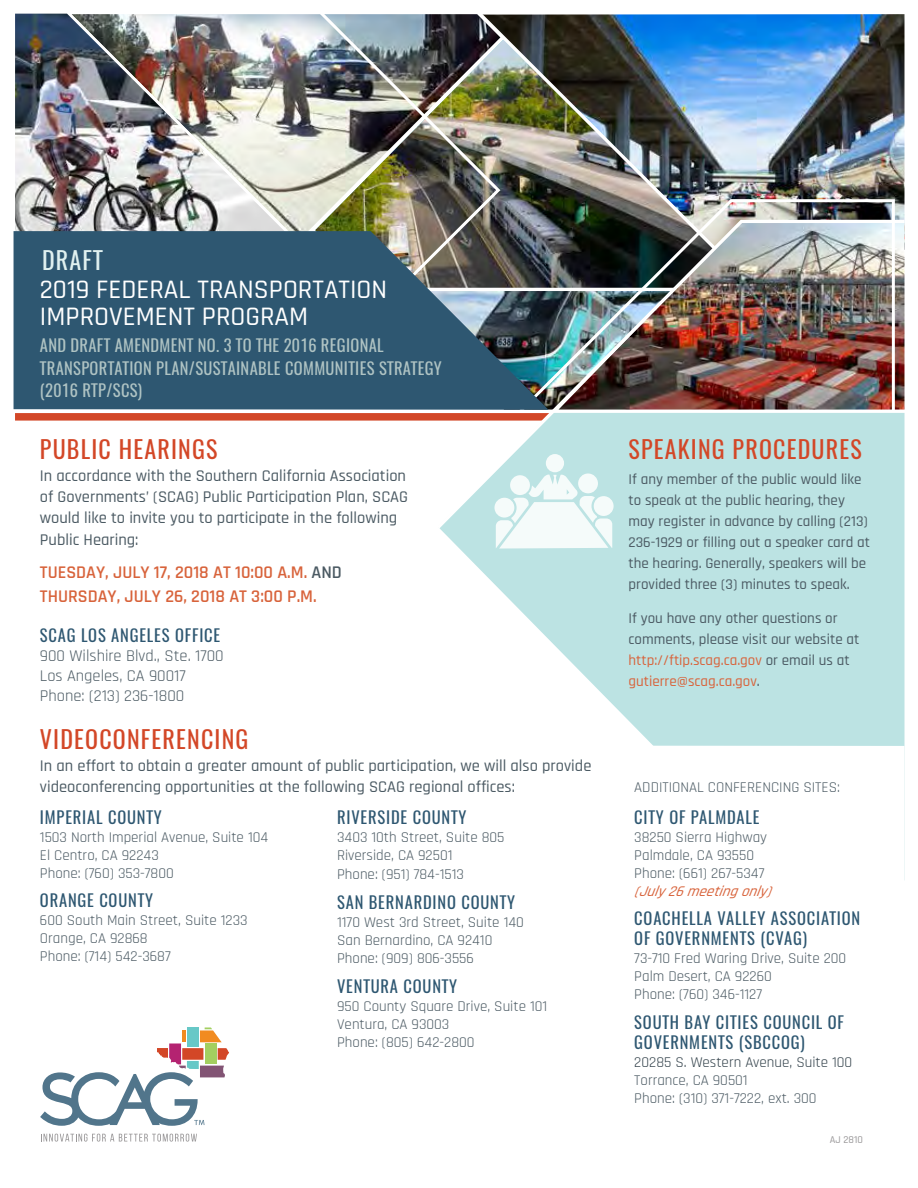
<style>
.page{position:relative;width:918px;height:1188px;background:#fff}
.page>*{position:absolute;margin:0;border:0;box-sizing:border-box;transform-origin:0 0}
.t1{font:500 27px/27px "Rajdhani";color:#fff}
.t2{font:24px "Oswald";letter-spacing:.05em;color:#d34727}
.t3{font:24px "Oswald";letter-spacing:.05em;color:#e0f1f0}
.t4{font:600 18px/23.4px "Rajdhani";color:#d8633b}
.t5{font:500 16.5px/21.5px "Rajdhani";color:#4b5a63}
.t6{font:16.5px/19.8px "Oswald";letter-spacing:.05em;color:#2e5771}
.t7{font:16.5px/22.5px "Oswald";letter-spacing:.02em;color:#afc3c3}
.t8{font:16.5px/19.8px "Rajdhani";color:#4b5a63}
.t9{font:15px/18px "Rajdhani";color:#4b5a63}
.t10{font:500 15px/21px "Rajdhani";color:#4b5a63}
.t11{font:15px "Rajdhani";color:#303f48}
.t12{font:italic 500 15px "Rajdhani";color:#d8633b}
.t13{font:500 10.5px "Rajdhani";color:#9a9899}
.s1{color:#4b5a63}
.s2{color:#d8633b}
</style>
<div class="page">
<img style="left:719px;top:14px;width:185px;height:204px">
<svg style="left:41px;top:1134px;width:156px;height:8px"></svg>
<svg style="left:40px;top:1027px;width:189px;height:99px"></svg>
<img style="left:503px;top:14px;width:216px;height:184px">
<img style="left:503px;top:198px;width:393px;height:20px">
<img style="left:42px;top:13px;width:461px;height:218px">
<img style="left:15px;top:14px;width:270px;height:217px">
<div style="left:14px;top:231px;width:419px;height:179px;background:#2e5771"></div>
<div style="left:15px;top:413px;width:535px;height:8px;background:#d34727"></div>
<svg style="left:443px;top:532px;width:461px;height:214px;fill:#bce3e3"></svg>
<svg style="left:496px;top:532px;width:116px;height:17px"></svg>
<img style="left:433px;top:218px;width:472px;height:314px">
<h2 class="t3" style="left:42px;top:239px;width:62px">DRAFT</h2>
<h1 class="t1" style="left:40px;top:277px;width:349px">2019 FEDERAL TRANSPORTATION<br>IMPROVEMENT PROGRAM</h1>
<p class="t7" style="left:40px;top:333px;width:403px">AND DRAFT AMENDMENT NO. 3 TO THE 2016 REGIONAL<br>TRANSPORTATION PLAN/SUSTAINABLE COMMUNITIES STRATEGY (2016 RTP/SCS)</p>
<h2 class="t2" style="left:40px;top:428px;width:179px">PUBLIC HEARINGS</h2>
<p class="t5" style="left:40px;top:465px;width:370px">In accordance with the Southern California Association of Governments’ (SCAG) Public Participation Plan, SCAG would like to invite you to participate in the following Public Hearing:</p>
<p class="t4" style="left:40px;top:561px;width:303px">TUESDAY, JULY 17, 2018 AT 10:00 A.M. <span class="s1">AND<br></span>THURSDAY, JULY 26, 2018 AT 3:00 P.M.</p>
<p class="t6" style="left:40px;top:623px;width:182px">SCAG LOS ANGELES OFFICE</p>
<p class="t8" style="left:40px;top:647px;width:185px">900 Wilshire Blvd., Ste. 1700<br>Los Angeles, CA 90017<br>Phone: (213) 236-1800</p>
<h2 class="t2" style="left:40px;top:718px;width:210px">VIDEOCONFERENCING</h2>
<p class="t5" style="left:40px;top:755px;width:553px">In an effort to obtain a greater amount of public participation, we will also provide videoconferencing opportunities at the following SCAG regional offices:</p>
<p class="t6" style="left:40px;top:805px;width:123px">IMPERIAL COUNTY</p>
<p class="t9" style="left:40px;top:828px;width:230px">1503 North Imperial Avenue, Suite 104<br>El Centro, CA 92243<br>Phone: (760) 353-7800</p>
<p class="t6" style="left:40px;top:889px;width:115px">ORANGE COUNTY</p>
<p class="t9" style="left:40px;top:912px;width:209px">600 South Main Street, Suite 1233<br>Orange, CA 92868<br>Phone: (714) 542-3687</p>
<p class="t6" style="left:337px;top:805px;width:131px">RIVERSIDE COUNTY</p>
<p class="t9" style="left:337px;top:828px;width:169px">3403 10th Street, Suite 805<br>Riverside, CA 92501</p>
<p class="t9" style="left:337px;top:866px;width:128px">Phone: (951) 784-1513</p>
<p class="t6" style="left:337px;top:891px;width:180px">SAN BERNARDINO COUNTY</p>
<p class="t9" style="left:337px;top:914px;width:188px">1170 West 3rd Street, Suite 140<br>San Bernardino, CA 92410<br>Phone: (909) 806-3556</p>
<p class="t6" style="left:337px;top:975px;width:122px">VENTURA COUNTY</p>
<p class="t9" style="left:337px;top:998px;width:212px">950 County Square Drive, Suite 101<br>Ventura, CA 93003<br>Phone: (805) 642-2800</p>
<h2 class="t2" style="left:629px;top:428px;width:235px">SPEAKING PROCEDURES</h2>
<p class="t10" style="left:629px;top:469px;width:243px">If any member of the public would like to speak at the public hearing, they may register in advance by calling (213)<br>236-1929 or filling out a speaker card at the hearing. Generally, speakers will be provided three (3) minutes to speak.</p>
<p class="t10" style="left:629px;top:608px;width:232px">If you have any other questions or comments, please visit our website at <span class="s2">http://ftip.scag.ca.gov</span> or email us at <span class="s2">gutierre@scag.ca.gov</span>.</p>
<p class="t9" style="left:634px;top:779px;width:207px">ADDITIONAL CONFERENCING SITES:</p>
<p class="t6" style="left:634px;top:805px;width:127px">CITY OF PALMDALE</p>
<p class="t9" style="left:634px;top:828px;width:134px">38250 Sierra Highway<br>Palmdale, CA 93550<br>Phone: (661) 267-5347</p>
<p class="t12" style="left:634px;top:882px;width:145px">(July26meetingonly)</p>
<p class="t6" style="left:634px;top:907px;width:227px">COACHELLA VALLEY ASSOCIATION<br>OF GOVERNMENTS (CVAG)</p>
<p class="t9" style="left:634px;top:950px;width:214px">73-710 Fred Waring Drive, Suite 200<br>Palm Desert, CA 92260<br>Phone: (760) 346-1127</p>
<p class="t6" style="left:634px;top:1011px;width:211px">SOUTH BAY CITIES COUNCIL OF<br>GOVERNMENTS (SBCCOG)</p>
<p class="t11" style="left:634px;top:1053px;width:220px">20285 S. Western Avenue, Suite 100</p>
<p class="t9" style="left:634px;top:1071px;width:184px">Torrance, CA 90501<br>Phone: (310) 371-7222, ext. 300</p>
<p class="t13" style="left:830px;top:1133px;width:35px">AJ 2810</p>
</div>
